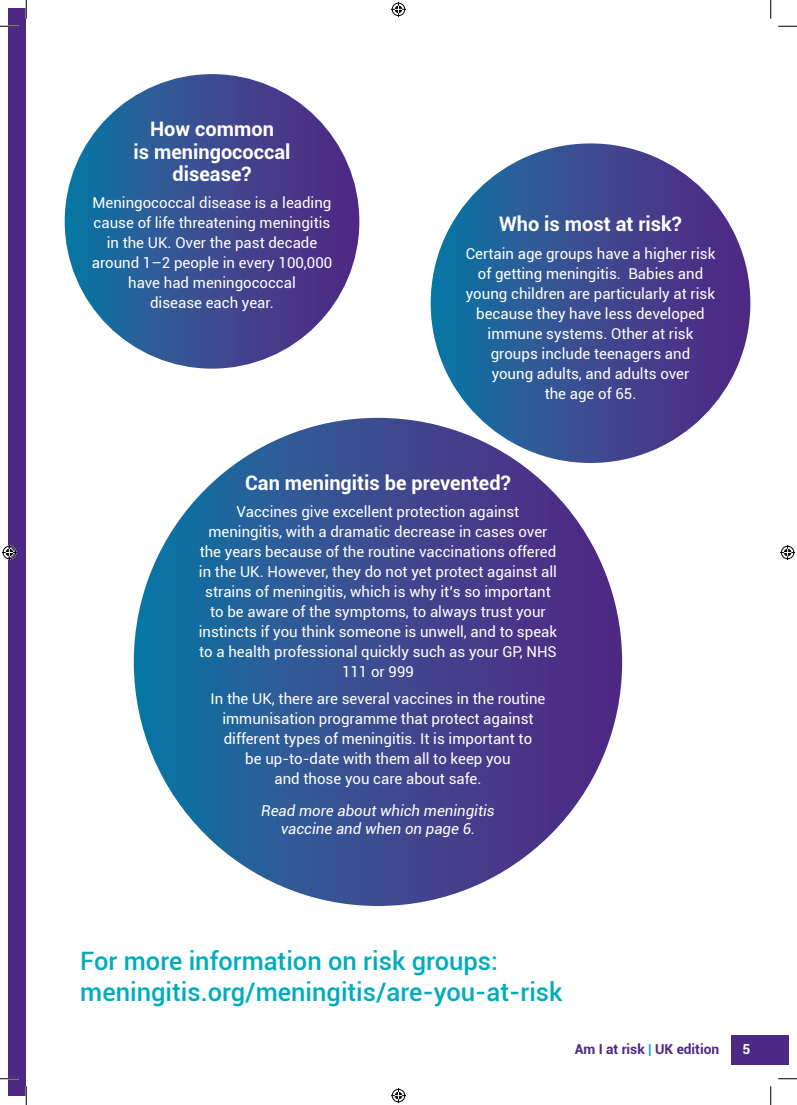
<style>
.page{position:relative;width:797px;height:1105px;background:#fff}
.page>*{position:absolute;margin:0;border:0;box-sizing:border-box;transform-origin:0 0}
.t1{font:500 25.5px/30.5px "Roboto";color:#00acbc}
.t2{font:700 20px/22.5px "Roboto";color:#fff;text-align:center}
.t3{font:15px/20px "Roboto";color:#fff;text-align:center}
.t4{font:italic 15px/17.5px "Roboto";color:#fff;text-align:center}
.t5{font:700 13.75px "Roboto";color:#4d2884}
.t6{font:700 13.75px "Roboto";color:#fff}
.s1{color:#00acbc}
</style>
<div class="page">
<svg style="left:430px;top:143px;width:320px;height:320px;background:#384d91"></svg>
<div style="left:730px;top:1035px;width:58px;height:29px;background:#4d2884"></div>
<div style="left:9px;top:9px;width:17px;height:1087px;background:#4d2884"></div>
<div style="left:65px;top:74px;width:294px;height:295px;background:linear-gradient(to right,#1376a2,#592481);border-radius:147px"></div>
<div style="left:134px;top:418px;width:488px;height:488px;background:linear-gradient(to right,#1275a2,#592481);border-radius:244px"></div>
<svg style="left:0;top:25px;width:19px;height:2px"></svg>
<svg style="left:778px;top:25px;width:19px;height:2px"></svg>
<svg style="left:0;top:1078px;width:19px;height:1px"></svg>
<svg style="left:778px;top:1078px;width:19px;height:1px"></svg>
<svg style="left:25px;top:0;width:2px;height:19px"></svg>
<svg style="left:25px;top:1086px;width:2px;height:19px"></svg>
<svg style="left:770px;top:0;width:1px;height:19px"></svg>
<svg style="left:770px;top:1086px;width:1px;height:19px"></svg>
<svg style="left:391px;top:2px;width:15px;height:15px"></svg>
<svg style="left:391px;top:1088px;width:15px;height:15px"></svg>
<svg style="left:2px;top:545px;width:15px;height:15px"></svg>
<svg style="left:780px;top:545px;width:15px;height:15px"></svg>
<h2 class="t2" style="left:133px;top:117px;width:159px">How common<br>is meningococcal disease?</h2>
<p class="t3" style="left:92px;top:192px;width:242px">Meningococcal disease is a leading cause of life threatening meningitis in the UK. Over the past decade around 1–2 people in every 100,000 have had meningococcal<br>disease each year.</p>
<h2 class="t2" style="left:499px;top:212px;width:184px">Who is most at risk?</h2>
<p class="t3" style="left:465px;top:243px;width:251px">Certain age groups have a higher risk of getting meningitis. Babies and young children are particularly at risk because they have less developed immune systems. Other at risk groups include teenagers and<br>young adults, and adults over<br>the age of 65.</p>
<h2 class="t2" style="left:245px;top:471px;width:267px">Can meningitis be prevented?</h2>
<p class="t3" style="left:199px;top:501px;width:360px">Vaccines give excellent protection against meningitis, with a dramatic decrease in cases over the years because of the routine vaccinations offered in the UK. However, they do not yet protect against all strains of meningitis, which is why it’s so important to be aware of the symptoms, to always trust your instincts if you think someone is unwell, and to speak to a health professional quickly such as your GP, NHS 111 or 999</p>
<p class="t3" style="left:210px;top:688px;width:336px">In the UK, there are several vaccines in the routine immunisation programme that protect against different types of meningitis. It is important to<br>be up-to-date with them all to keep you<br>and those you care about safe.</p>
<p class="t4" style="left:261px;top:801px;width:235px">Read more about which meningitis vaccine and when on page 6.</p>
<h1 class="t1" style="left:80px;top:945px;width:483px">For more information on risk groups: meningitis.org/meningitis/are-you-at-risk</h1>
<p class="t5" style="left:575px;top:1039px;width:146px">Am I at risk <span class="s1">|</span> UK edition</p>
<p class="t6" style="left:742px;top:1039px;width:9px">5</p>
</div>
